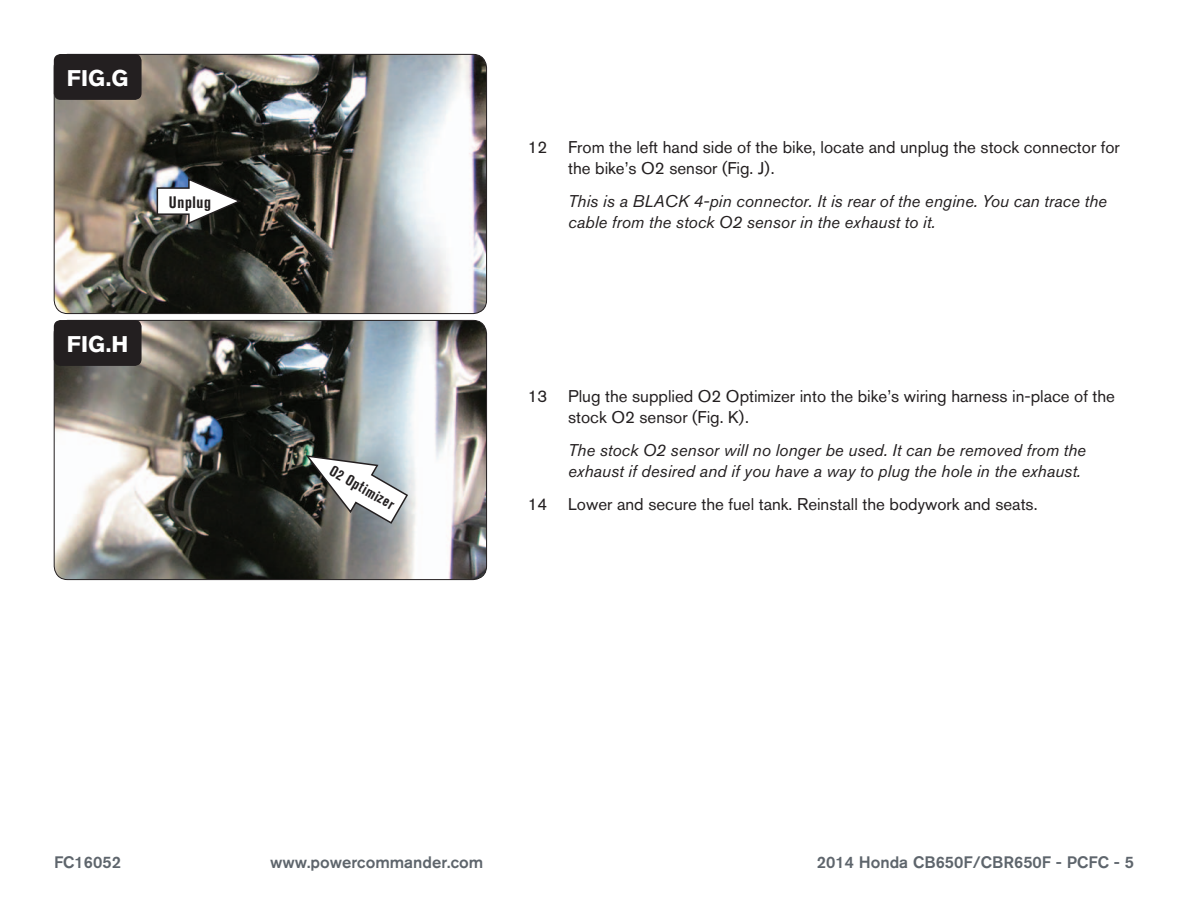
<style>
.page{position:relative;width:1188px;height:918px;background:#fff}
.page>*{position:absolute;margin:0;border:0;box-sizing:border-box;transform-origin:0 0}
.t1{font:700 22.5px "Akzidenz Grotesk BQ";color:#fff}
.Bodycopy{font:16.8px/20.2px "Akzidenz Grotesk BQ";color:#231f20}
.Bodycopy-2{font:italic 16.8px/20.2px "Akzidenz Grotesk BQ";color:#231f20}
.t2{font:500 16.5px "Akzidenz Grotesk BQ";color:#5e656c}
.Callouts{font:700 condensed 16.5px "Akzidenz Grotesk BQ";letter-spacing:.04em;color:#231f20}
.Callouts-2{font:700 condensed 15px "Akzidenz Grotesk BQ";color:#231f20}
</style>
<div class="page">
<img style="left:54px;top:54px;width:433px;height:260px">
<div style="left:54px;top:54px;width:433px;height:260px;border:1px solid #231f20;border-radius:14px"></div>
<div style="left:54px;top:54px;width:88px;height:46px;background:#231f20;border-radius:7px"></div>
<img style="left:54px;top:320px;width:433px;height:260px">
<div style="left:54px;top:320px;width:433px;height:260px;border:1px solid #231f20;border-radius:14px"></div>
<div style="left:54px;top:320px;width:88px;height:46px;background:#231f20;border-radius:7px"></div>
<svg style="left:156px;top:177px;width:87px;height:48px"></svg>
<img style="left:304px;top:454px;width:105px;height:71px">
<p class="t1" style="left:67px;top:65px;width:63px">FIG.G</p>
<p class="Callouts" style="left:169px;top:193px;width:44px">Unplug</p>
<p class="t1" style="left:67px;top:331px;width:63px">FIG.H</p>
<p class="Callouts-2" style="left:335px;top:462px;width:73px;rotate:30deg">O2 Optimizer</p>
<p class="Bodycopy" style="left:568px;top:137px;width:553px;text-indent:-40px">12 From the left hand side of the bike, locate and unplug the stock connector for the bike’s O2 sensor (Fig. J).</p>
<p class="Bodycopy-2" style="left:568px;top:191px;width:540px">This is a BLACK 4-pin connector. It is rear of the engine. You can trace the cable from the stock O2 sensor in the exhaust to it.</p>
<p class="Bodycopy" style="left:568px;top:386px;width:548px;text-indent:-40px">13 Plug the supplied O2 Optimizer into the bike’s wiring harness in-place of the stock O2 sensor (Fig. K).</p>
<p class="Bodycopy-2" style="left:568px;top:440px;width:519px">The stock O2 sensor will no longer be used. It can be removed from the exhaust if desired and if you have a way to plug the hole in the exhaust.</p>
<p class="Bodycopy" style="left:528px;top:494px;width:511px">14 Lower and secure the fuel tank. Reinstall the bodywork and seats.</p>
<p class="t2" style="left:54px;top:852px;width:68px">FC16052</p>
<p class="t2" style="left:270px;top:852px;width:215px">www.powercommander.com</p>
<p class="t2" style="left:817px;top:852px;width:319px">2014 Honda CB650F/CBR650F - PCFC - 5</p>
</div>
